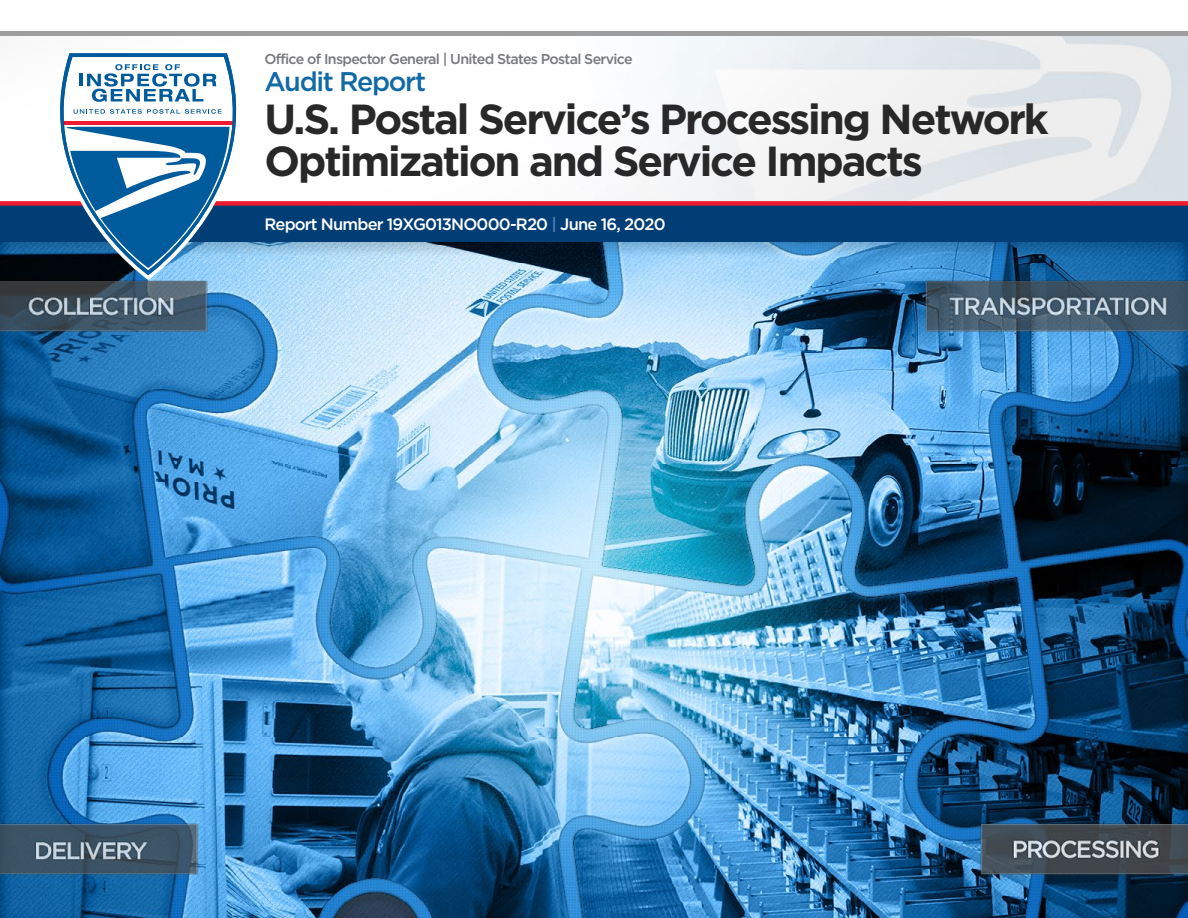
<style>
.page{position:relative;width:1188px;height:918px;background:#fff}
.page>*{position:absolute;margin:0;border:0;box-sizing:border-box;transform-origin:0 0}
.t1{font:700 42px/42px "Gotham";letter-spacing:-.05em;color:#292829}
.t2{font:500 27px "Gotham";letter-spacing:-.05em;color:#1169a6}
.t3{font:500 16.5px "Gotham";letter-spacing:-.05em;color:#fff}
.t4{font:500 14.25px "Gotham";letter-spacing:-.05em;color:#77787b}
.s1{color:#5381b7}
</style>
<div class="page">
<img style="left:0;top:31px;width:1188px;height:887px">
<svg style="left:0;top:242px;width:1188px;height:18px;background:#5389b2"></svg>
<div style="left:0;top:202px;width:1188px;height:40px;background:#003e75"></div>
<img style="left:0;top:36px;width:1188px;height:165px">
<div style="left:0;top:201px;width:1188px;height:5px;background:#ed1b2d"></div>
<svg style="left:43px;top:50px;width:210px;height:230px"></svg>
<svg style="left:26px;top:53px;width:244px;height:222px"></svg>
<svg style="left:74px;top:109px;width:148px;height:5px"></svg>
<hr style="left:0;top:32px;width:1188px;height:4px;background:#9e9e9e">
<p class="t4" style="left:265px;top:51px;width:370px">Office of Inspector General | United States Postal Service</p>
<p class="t2" style="left:265px;top:66px;width:163px">Audit Report</p>
<p class="t1" style="left:265px;top:97px;width:786px">U.S. Postal Service’s Processing Network<br>Optimization and Service Impacts</p>
<p class="t3" style="left:265px;top:215px;width:403px">Report Number 19XG013NO000-R20 <span class="s1">|</span> June 16, 2020</p>
</div>
